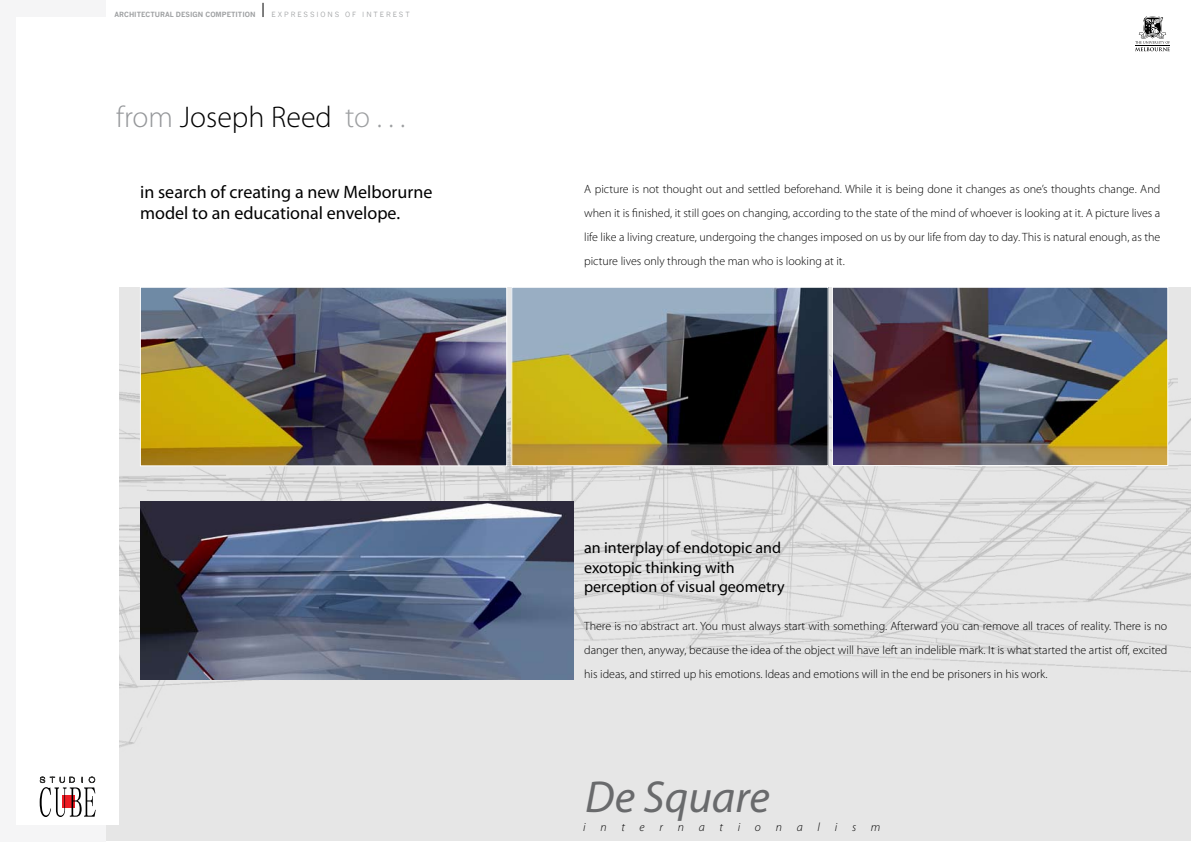
<style>
.page{position:relative;width:1191px;height:842px;background:#fff}
.page>*{position:absolute;margin:0;border:0;box-sizing:border-box;transform-origin:0 0}
.t1{font:italic 45px "Myriad Pro";color:#696a6c}
.t2{font:300 30px "Myriad Pro";color:#000}
.t3{font:18px/21.6px "Myriad Pro";color:#000}
.t4{font:16px/19.2px "Myriad Pro";color:#000}
.t5{font:300 12px/24px "Myriad Pro";color:#000;text-align:justify}
.t6{font:italic 300 12px "Myriad Pro";letter-spacing:1.23em;color:#000}
.t7{font:700 7px "News Gothic";color:#9d9fa1}
.t8{font:7px "News Gothic";letter-spacing:.27em;color:#9d9fa1}
.s1{color:#95979a}
.s2{color:#9d9fa1}
</style>
<div class="page">
<img style="left:106px;top:287px;width:1085px;height:554px">
<div style="left:0;top:0;width:106px;height:842px;background:#f5f5f6"></div>
<div style="left:17px;top:17px;width:102px;height:808px;background:#fff"></div>
<svg style="left:1135px;top:16px;width:34px;height:35px"></svg>
<svg style="left:263px;top:3px;width:1px;height:14px"></svg>
<svg style="left:40px;top:777px;width:56px;height:40px"></svg>
<img style="left:834px;top:289px;width:332px;height:175px">
<div style="left:832px;top:287px;width:336px;height:179px;border:1px solid #fff"></div>
<img style="left:513px;top:289px;width:313px;height:175px">
<div style="left:511px;top:287px;width:317px;height:179px;border:1px solid #fff"></div>
<img style="left:142px;top:289px;width:363px;height:175px">
<div style="left:140px;top:287px;width:367px;height:179px;border:1px solid #fff"></div>
<img style="left:141px;top:502px;width:433px;height:178px">
<p class="t7" style="left:115px;top:10px;width:142px">ARCHITECTURAL DESIGN COMPETITION</p>
<p class="t8" style="left:271px;top:10px;width:140px">EXPRESSIONS OF INTEREST</p>
<h2 class="t2" style="left:116px;top:99px;width:291px"><span class="s1">from</span> Joseph Reed <span class="s2">to . . .</span></h2>
<h3 class="t3" style="left:140px;top:181px;width:294px">in search of creating a new Melborurne model to an educational envelope.</h3>
<p class="t5" style="left:584px;top:177px;width:578px">A picture is not thought out and settled beforehand. While it is being done it changes as one’s thoughts change. And when it is finished, it still goes on changing, according to the state of the mind of whoever is looking at it. A picture lives a life like a living creature, undergoing the changes imposed on us by our life from day to day. This is natural enough, as the picture lives only through the man who is looking at it.</p>
<h3 class="t4" style="left:584px;top:538px;width:202px">an interplay of endotopic and exotopic thinking with perception of visual geometry</h3>
<p class="t5" style="left:584px;top:613px;width:585px">There is no abstract art. You must always start with something. Afterward you can remove all traces of reality. There is no danger then, anyway, because the idea of the object will have left an indelible mark. It is what started the artist off, excited his ideas, and stirred up his emotions. Ideas and emotions will in the end be prisoners in his work.</p>
<h1 class="t1" style="left:585px;top:769px;width:186px">De Square</h1>
<p class="t6" style="left:583px;top:819px;width:299px">internationalism</p>
</div>
